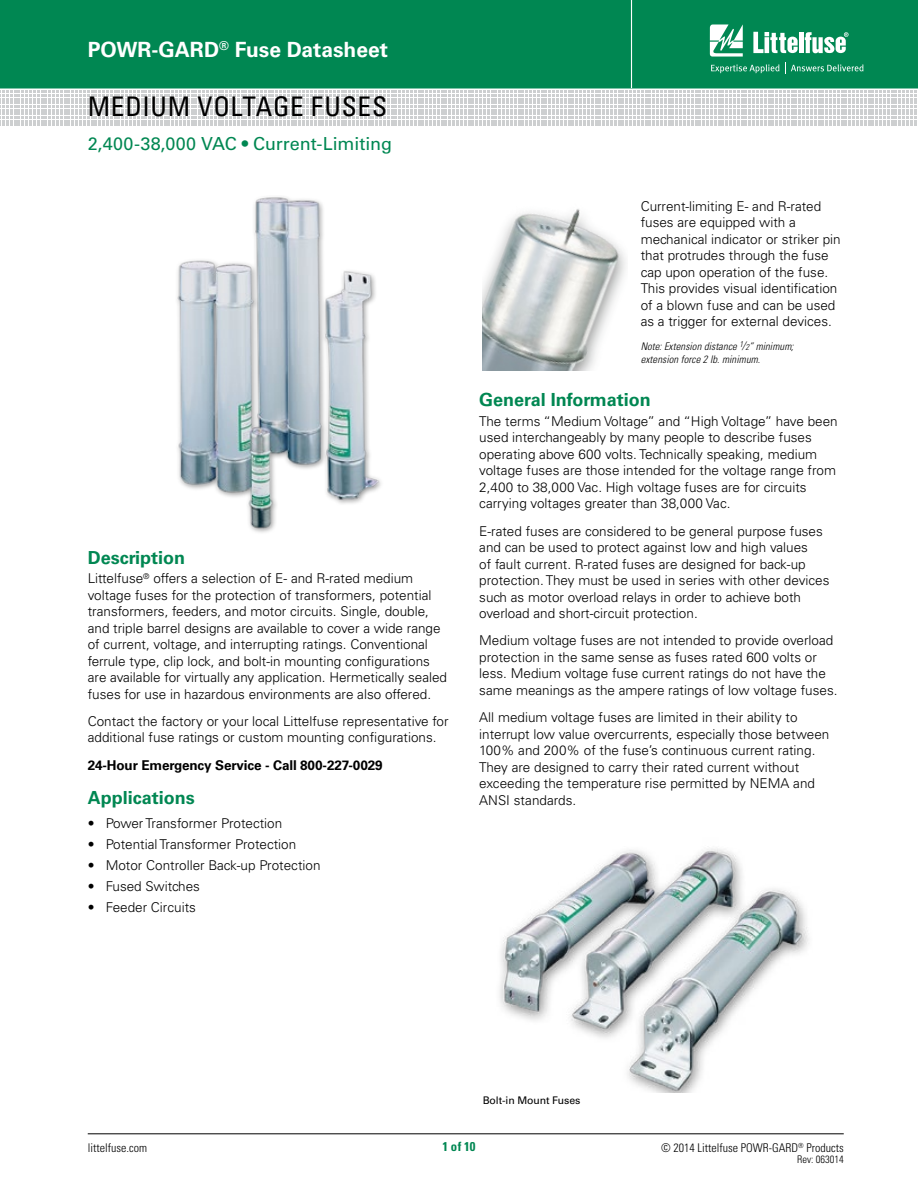
<style>
.page{position:relative;width:918px;height:1188px;background:#fff}
.page>*{position:absolute;margin:0;border:0;box-sizing:border-box;transform-origin:0 0}
.t1{font:condensed 27px "Univers LT Std";letter-spacing:.03em;color:#000}
.t2{font:700 21px "Univers LT Std";color:#fff}
.t3{font:700 18px "Univers LT Std";color:#008752}
.t4{font:18px "Univers LT Std";color:#008752}
.t5{font:300 13.5px/16.5px "Univers LT Std";color:#000}
.t6{font:700 13.5px "Univers LT Std";letter-spacing:-.01em;color:#000}
.t7{font:700 condensed 12.75px "Univers LT Std";color:#008752}
.t8{font:300 condensed 12px "Univers LT Std";color:#000}
.t9{font:italic 300 condensed 10.5px/12.8px "Univers LT Std";letter-spacing:.01em;color:#000}
.t10{font:10.5px "Univers LT Std";letter-spacing:-.01em;color:#000}
.t11{font:300 condensed 10.5px "Univers LT Std";color:#000}
.s1{font-size:8.25px}
</style>
<div class="page">
<div style="left:0;top:0;width:918px;height:88px;background:#008752"></div>
<hr style="left:631px;top:0;width:1px;height:88px;background:#fff">
<svg style="left:0;top:91px;width:917px;height:35px"></svg>
<svg style="left:710px;top:24px;width:33px;height:33px"></svg>
<hr style="left:799px;top:32px;width:4px;height:21px;background:#fff">
<svg style="left:805px;top:32px;width:44px;height:21px"></svg>
<svg style="left:753px;top:32px;width:45px;height:21px"></svg>
<svg style="left:711px;top:64px;width:68px;height:9px"></svg>
<svg style="left:785px;top:63px;width:78px;height:11px"></svg>
<hr style="left:88px;top:1134px;width:756px;height:1px;background:#000">
<img style="left:177px;top:197px;width:204px;height:336px">
<img style="left:482px;top:209px;width:144px;height:161px">
<img style="left:499px;top:848px;width:310px;height:244px">
<h2 class="t2" style="left:88px;top:37px;width:302px">POWR-GARD<sup>®</sup> Fuse Datasheet</h2>
<h1 class="t1" style="left:88px;top:89px;width:301px">MEDIUM VOLTAGE FUSES</h1>
<h3 class="t4" style="left:88px;top:133px;width:306px">2,400-38,000 VAC • Current-Limiting</h3>
<h3 class="t3" style="left:88px;top:547px;width:99px">Description</h3>
<p class="t5" style="left:88px;top:570px;width:361px">Littelfuse<sup>®</sup> offers a selection of E- and R-rated medium voltage fuses for the protection of transformers, potential transformers, feeders, and motor circuits. Single, double, and triple barrel designs are available to cover a wide range of current, voltage, and interrupting ratings. Conventional ferrule type, clip lock, and bolt-in mounting configurations are available for virtually any application. Hermetically sealed fuses for use in hazardous environments are also offered.</p>
<p class="t5" style="left:88px;top:713px;width:362px">Contact the factory or your local Littelfuse representative for additional fuse ratings or custom mounting configurations.</p>
<p class="t6" style="left:88px;top:757px;width:296px">24-Hour Emergency Service - Call 800-227-0029</p>
<h3 class="t3" style="left:88px;top:788px;width:109px">Applications</h3>
<p class="t5" style="left:88px;top:815px;width:196px">• Power Transformer Protection</p>
<p class="t5" style="left:88px;top:836px;width:210px">• Potential Transformer Protection</p>
<p class="t5" style="left:88px;top:857px;width:234px">• Motor Controller Back-up Protection</p>
<p class="t5" style="left:88px;top:878px;width:114px">• Fused Switches</p>
<p class="t5" style="left:88px;top:899px;width:110px">• Feeder Circuits</p>
<p class="t5" style="left:641px;top:198px;width:202px">Current-limiting E- and R-rated fuses are equipped with a mechanical indicator or striker pin that protrudes through the fuse cap upon operation of the fuse.<br>This provides visual identification of a blown fuse and can be used as a trigger for external devices.</p>
<p class="t9" style="left:641px;top:340px;width:154px">Note: Extension distance <sup>1</sup>/<span class="s1">2</span>” minimum; extension force 2 lb. minimum.</p>
<h3 class="t3" style="left:479px;top:389px;width:173px">General Information</h3>
<p class="t5" style="left:479px;top:413px;width:360px">The terms “Medium Voltage” and “High Voltage” have been used interchangeably by many people to describe fuses operating above 600 volts. Technically speaking, medium voltage fuses are those intended for the voltage range from 2,400 to 38,000 Vac. High voltage fuses are for circuits carrying voltages greater than 38,000 Vac.</p>
<p class="t5" style="left:479px;top:523px;width:352px">E-rated fuses are considered to be general purpose fuses and can be used to protect against low and high values<br>of fault current. R-rated fuses are designed for back-up protection. They must be used in series with other devices such as motor overload relays in order to achieve both overload and short-circuit protection.</p>
<p class="t5" style="left:479px;top:632px;width:360px">Medium voltage fuses are not intended to provide overload protection in the same sense as fuses rated 600 volts or less. Medium voltage fuse current ratings do not have the same meanings as the ampere ratings of low voltage fuses.</p>
<p class="t5" style="left:479px;top:709px;width:352px">All medium voltage fuses are limited in their ability to interrupt low value overcurrents, especially those between 100% and 200% of the fuse’s continuous current rating.<br>They are designed to carry their rated current without exceeding the temperature rise permitted by NEMA and ANSI standards.</p>
<p class="t10" style="left:483px;top:1094px;width:99px">Bolt-in Mount Fuses</p>
<p class="t7" style="left:443px;top:1139px;width:34px">1 of 10</p>
<p class="t8" style="left:88px;top:1141px;width:61px">littelfuse.com</p>
<p class="t8" style="left:661px;top:1141px;width:184px">© 2014 Littelfuse POWR-GARD<sup>®</sup> Products</p>
<p class="t11" style="left:797px;top:1153px;width:48px">Rev: 063014</p>
</div>
